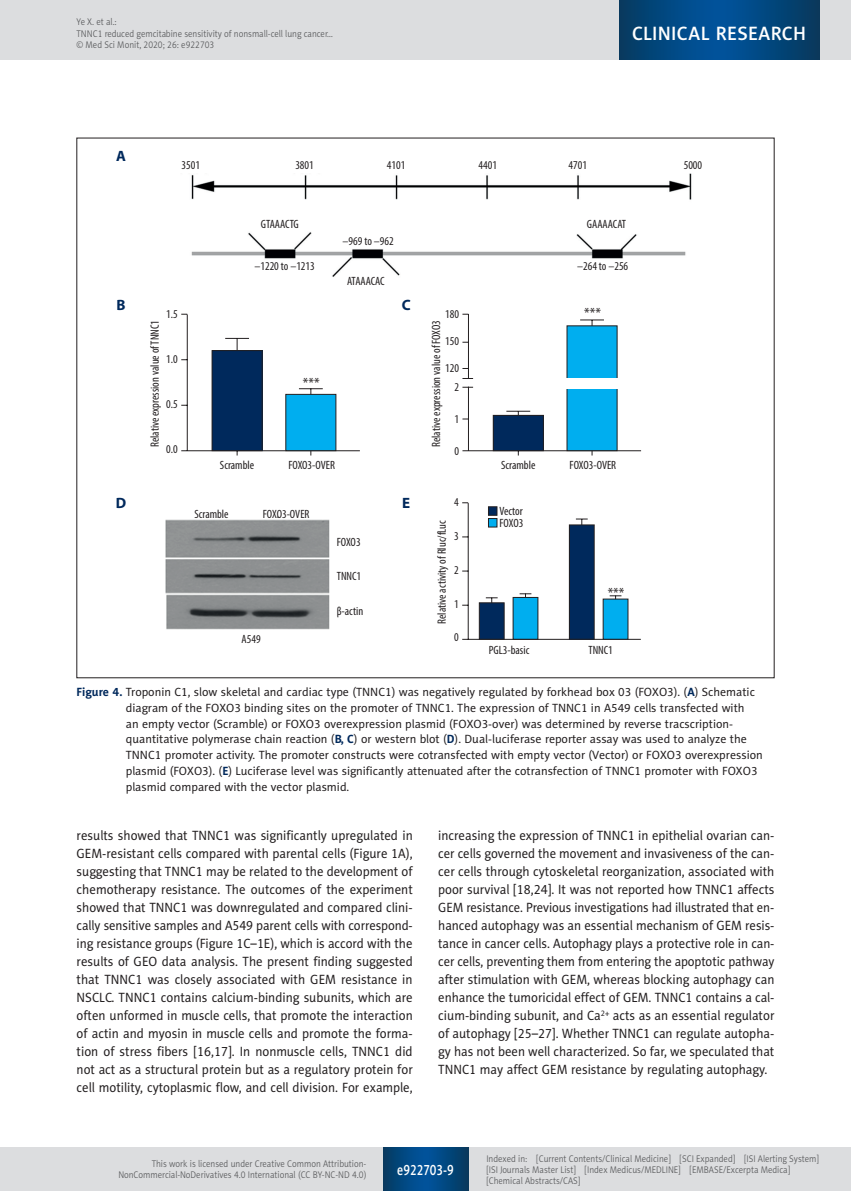
<style>
.page{position:relative;width:851px;height:1191px;background:#fff}
.page>*{position:absolute;margin:0;border:0;box-sizing:border-box;transform-origin:0 0}
.t1{font:19.5px "Naomi Sans EFN Medium";letter-spacing:.015em;color:#fff}
.t2{font:condensed 15px "Myriad Pro";color:#231f20}
.t3{font:15px "Naomi Sans EFN Medium";color:#fff;scale:.8 1}
.t4{font:700 15px "Myriad Pro";color:#00295c}
.MSM_Body{font:13.5px/18px "Naomi Sans EFN";color:#231f20;text-align:justify;scale:.95 1}
.MSM_Rycina_tytul{font:12px/15.8px "Naomi Sans EFN";color:#231f20}
.t5{font:condensed 12px/19.8px "Myriad Pro";color:#231f20;text-align:right}
.t6{font:condensed 12px "Myriad Pro";letter-spacing:-.02em;color:#231f20}
.t7{font:9.75px/11.2px "Naomi Sans EFN Light";color:#57585a;scale:.9 1}
.s1{font-weight:700;color:#00295c}
</style>
<div class="page">
<img style="left:191px;top:173px;width:501px;height:104px">
<img style="left:165px;top:516px;width:165px;height:114px">
<hr style="left:187px;top:314px;width:1px;height:137px;background:#231f20">
<hr style="left:181px;top:450px;width:179px;height:1px;background:#231f20">
<hr style="left:237px;top:338px;width:1px;height:117px;background:#231f20">
<svg style="left:225px;top:338px;width:24px;height:1px"></svg>
<svg style="left:211px;top:350px;width:112px;height:106px"></svg>
<div style="left:285px;top:394px;width:51px;height:57px;background:#00aeef;border:1px solid #231f20"></div>
<hr style="left:468px;top:387px;width:1px;height:64px;background:#231f20">
<hr style="left:468px;top:314px;width:1px;height:64px;background:#231f20">
<hr style="left:462px;top:450px;width:179px;height:1px;background:#231f20">
<svg style="left:492px;top:319px;width:112px;height:137px"></svg>
<div style="left:566px;top:325px;width:51px;height:126px;background:#00aeef"></div>
<div style="left:564px;top:378px;width:55px;height:10px;background:#fff"></div>
<hr style="left:468px;top:503px;width:1px;height:136px;background:#231f20">
<hr style="left:462px;top:639px;width:178px;height:1px;background:#231f20">
<div style="left:479px;top:602px;width:25px;height:37px;background:#00295c;border:1px solid #231f20"></div>
<div style="left:488px;top:506px;width:9px;height:9px;background:#00295c;border:1px solid #231f20"></div>
<svg style="left:485px;top:518px;width:137px;height:122px"></svg>
<div style="left:602px;top:598px;width:26px;height:41px;background:#00aeef"></div>
<div style="left:0;top:1148px;width:850px;height:43px;background:#dcdddf"></div>
<svg style="left:383px;top:1147px;width:85px;height:43px;background:#02477e"></svg>
<div style="left:0;top:0;width:850px;height:60px;background:#dcdddf"></div>
<svg style="left:619px;top:0;width:200px;height:60px;background:#02477e"></svg>
<p class="t7" style="left:77px;top:16px;width:286px">Ye X. et al.:<br>TNNC1 reduced gemcitabine sensitivity of nonsmall-cell lung cancer… © Med Sci Monit, 2020; 26: e922703</p>
<h1 class="t1" style="left:632px;top:22px;width:175px">CLINICAL RESEARCH</h1>
<p class="t4" style="left:116px;top:147px;width:11px">A</p>
<p class="t4" style="left:116px;top:295px;width:11px">B</p>
<p class="t4" style="left:116px;top:493px;width:12px">D</p>
<p class="t5" style="left:182px;top:155px;width:20px">3501</p>
<p class="t5" style="left:295px;top:155px;width:20px">3801</p>
<p class="t5" style="left:387px;top:155px;width:20px">4101</p>
<p class="t5" style="left:478px;top:155px;width:20px">4401</p>
<p class="t5" style="left:568px;top:155px;width:20px">4701</p>
<p class="t5" style="left:683px;top:155px;width:20px">5000</p>
<p class="t5" style="left:166px;top:304px;width:13px">1.5</p>
<p class="t5" style="left:166px;top:349px;width:13px">1.0</p>
<p class="t5" style="left:166px;top:394px;width:13px">0.5</p>
<p class="t5" style="left:166px;top:439px;width:13px">0.0</p>
<p class="t5" style="left:145px;top:447px;width:129px;rotate:-90deg">Relative expression value of TNNC1</p>
<p class="t5" style="left:261px;top:214px;width:40px">GTAAACTG</p>
<p class="t5" style="left:587px;top:214px;width:41px">GAAAACAT</p>
<p class="t5" style="left:342px;top:231px;width:53px">–969 to –962</p>
<p class="t5" style="left:254px;top:255px;width:62px">–1220 to –1213</p>
<p class="t5" style="left:577px;top:255px;width:53px">–264 to –256</p>
<p class="t6" style="left:347px;top:274px;width:39px">ATAAACAC</p>
<p class="t2" style="left:303px;top:374px;width:18px">***</p>
<p class="t5" style="left:220px;top:454px;width:36px">Scramble</p>
<p class="t5" style="left:288px;top:454px;width:48px">FOXO3-OVER</p>
<p class="t5" style="left:194px;top:504px;width:36px">Scramble</p>
<p class="t5" style="left:263px;top:504px;width:48px">FOXO3-OVER</p>
<p class="t5" style="left:241px;top:629px;width:21px">A549</p>
<p class="t5" style="left:337px;top:531px;width:25px">FOXO3</p>
<p class="t5" style="left:337px;top:566px;width:26px">TNNC1</p>
<p class="t5" style="left:337px;top:600px;width:28px">β-actin</p>
<p class="t4" style="left:401px;top:295px;width:10px">C</p>
<p class="t4" style="left:402px;top:493px;width:10px">E</p>
<p class="t5" style="left:445px;top:304px;width:15px">180</p>
<p class="t5" style="left:445px;top:331px;width:15px">150</p>
<p class="t5" style="left:445px;top:358px;width:15px">120<br>2</p>
<p class="t5" style="left:454px;top:409px;width:6px">1</p>
<p class="t5" style="left:454px;top:440px;width:6px">0</p>
<p class="t5" style="left:426px;top:447px;width:128px;rotate:-90deg">Relative expression value of FOXO3</p>
<p class="t5" style="left:454px;top:492px;width:6px">4</p>
<p class="t5" style="left:454px;top:526px;width:6px">3</p>
<p class="t5" style="left:454px;top:560px;width:6px">2</p>
<p class="t5" style="left:454px;top:593px;width:6px">1</p>
<p class="t5" style="left:454px;top:627px;width:6px">0</p>
<p class="t5" style="left:431px;top:624px;width:105px;rotate:-90deg">Relative activity of Rluc/fLuc</p>
<p class="t2" style="left:584px;top:304px;width:18px">***</p>
<p class="t5" style="left:501px;top:454px;width:36px">Scramble</p>
<p class="t5" style="left:569px;top:454px;width:48px">FOXO3-OVER</p>
<p class="t5" style="left:499px;top:504px;width:25px;line-height:12px;text-align:left">Vector<br>FOXO3</p>
<p class="t2" style="left:607px;top:584px;width:18px">***</p>
<p class="t5" style="left:488px;top:640px;width:42px">PGL3-basic</p>
<p class="t5" style="left:588px;top:640px;width:26px">TNNC1</p>
<p class="MSM_Rycina_tytul" style="left:126px;top:684px;width:638px;text-indent:-49px"><span class="s1">Figure 4.</span> Troponin C1, slow skeletal and cardiac type (TNNC1) was negatively regulated by forkhead box 03 (FOXO3). (<span class="s1">A</span>) Schematic diagram of the FOXO3 binding sites on the promoter of TNNC1. The expression of TNNC1 in A549 cells transfected with<br>an empty vector (Scramble) or FOXO3 overexpression plasmid (FOXO3-over) was determined by reverse tracscription&shy;quantitative polymerase chain reaction (<span class="s1">B, C</span>) or western blot (<span class="s1">D</span>). Dual-luciferase reporter assay was used to analyze the TNNC1 promoter activity. The promoter constructs were cotransfected with empty vector (Vector) or FOXO3 overexpression plasmid (FOXO3). (<span class="s1">E</span>) Luciferase level was significantly attenuated after the cotransfection of TNNC1 promoter with FOXO3 plasmid compared with the vector plasmid.</p>
<p class="MSM_Body" style="left:77px;top:826px;width:355px">results showed that TNNC1 was significantly upregulated in GEM-resistant cells compared with parental cells (Figure 1A), suggesting that TNNC1 may be related to the development of chemotherapy resistance. The outcomes of the experiment showed that TNNC1 was downregulated and compared clini&shy;cally sensitive samples and A549 parent cells with correspond&shy;ing resistance groups (Figure 1C–1E), which is accord with the results of GEO data analysis. The present finding suggested that TNNC1 was closely associated with GEM resistance in NSCLC. TNNC1 contains calcium-binding subunits, which are often unformed in muscle cells, that promote the interaction of actin and myosin in muscle cells and promote the forma&shy;tion of stress fibers [16,17]. In nonmuscle cells, TNNC1 did not act as a structural protein but as a regulatory protein for cell motility, cytoplasmic flow, and cell division. For example,</p>
<p class="MSM_Body" style="left:438px;top:826px;width:355px">increasing the expression of TNNC1 in epithelial ovarian can&shy;cer cells governed the movement and invasiveness of the can&shy;cer cells through cytoskeletal reorganization, associated with poor survival [18,24]. It was not reported how TNNC1 affects GEM resistance. Previous investigations had illustrated that en&shy;hanced autophagy was an essential mechanism of GEM resis&shy;tance in cancer cells. Autophagy plays a protective role in can&shy;cer cells, preventing them from entering the apoptotic pathway after stimulation with GEM, whereas blocking autophagy can enhance the tumoricidal effect of GEM. TNNC1 contains a cal&shy;cium-binding subunit, and Ca<sup>2+</sup> acts as an essential regulator of autophagy [25–27]. Whether TNNC1 can regulate autopha&shy;gy has not been well characterized. So far, we speculated that TNNC1 may affect GEM resistance by regulating autophagy.</p>
<p class="t7" style="left:118px;top:1158px;width:277px;text-align:right">This work is licensed under Creative Common Attribution-<br>NonCommercial-NoDerivatives 4.0 International (CC BY-NC-ND 4.0)</p>
<p class="t3" style="left:397px;top:1160px;width:72px">e922703-9</p>
<p class="t7" style="left:486px;top:1152px;width:371px">Indexed in: [Current Contents/Clinical Medicine] [SCI Expanded] [ISI Alerting System] [ISI Journals Master List] [Index Medicus/MEDLINE] [EMBASE/Excerpta Medica] [Chemical Abstracts/CAS]</p>
</div>
